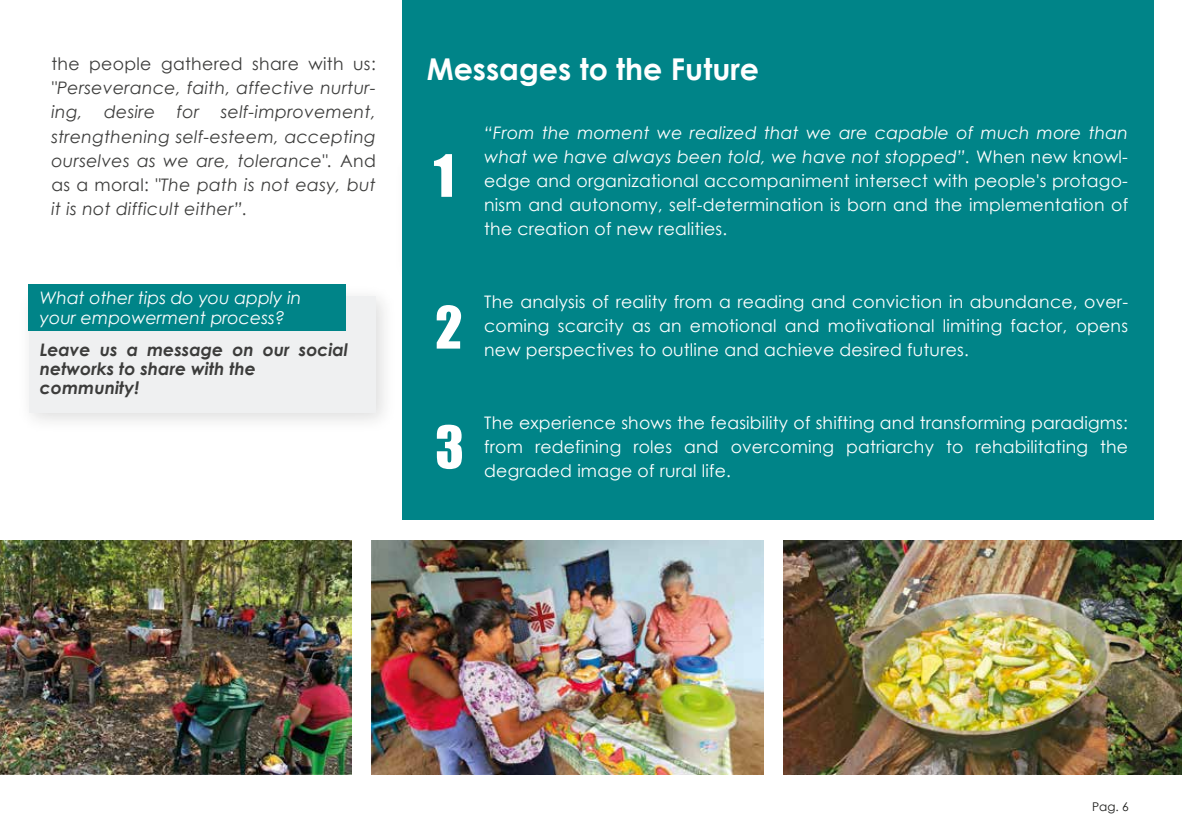
<style>
.page{position:relative;width:1182px;height:831px;background:#fff}
.page>*{position:absolute;margin:0;border:0;box-sizing:border-box;transform-origin:0 0}
.t1{font:54px "Impact";color:#fff}
.t2{font:700 30px "Century Gothic";color:#fff}
.t3{font:17.25px/24.2px "Century Gothic";letter-spacing:.01em;color:#fff;text-align:justify}
.t4{font:italic 17.25px/24.2px "Century Gothic";letter-spacing:.02em;color:#3c3c3b;text-align:justify}
.t5{font:italic 17.25px/20.7px "Century Gothic";color:#fff}
.t6{font:italic 700 17.25px/18.9px "Century Gothic";color:#3c3c3b}
.t7{font:17.25px "Century Gothic";letter-spacing:.02em;color:#3c3c3b}
.t8{font:12px "Century Gothic";color:#1d1d1b}
.s1{font-style:normal}
.s2{font-style:italic}
</style>
<div class="page">
<img style="left:372px;top:540px;width:392px;height:234px">
<img style="left:0;top:540px;width:352px;height:234px">
<img style="left:784px;top:540px;width:398px;height:234px">
<img style="left:28px;top:284px;width:356px;height:137px">
<div style="left:29px;top:296px;width:347px;height:116px;background:#eff0f1"></div>
<div style="left:29px;top:284px;width:317px;height:47px;background:#008488"></div>
<div style="left:402px;top:0;width:751px;height:519px;background:#008488"></div>
<p class="t7" style="left:51px;top:52px;width:326px">the people gathered share with us:</p>
<p class="t4" style="left:51px;top:76px;width:326px">"Perseverance, faith, affective nurtur&shy;ing, desire for self-improvement, strengthening self-esteem, accepting ourselves as we are, tolerance". <span class="s1">And as a moral:</span> "The path is not easy, but it is not difficult either”.</p>
<p class="t5" style="left:40px;top:286px;width:263px">What other tips do you apply in your empowerment process?</p>
<p class="t6" style="left:40px;top:340px;width:310px">Leave us a message on our social networks to share with the community!</p>
<h2 class="t2" style="left:427px;top:46px;width:334px">Messages to the Future</h2>
<p class="t3" style="left:484px;top:120px;width:645px"><span class="s2">“From the moment we realized that we are capable of much more than what we have always been told, we have not stopped”.</span> When new knowl&shy;edge and organizational accompaniment intersect with people's protago&shy;nism and autonomy, self-determination is born and the implementation of the creation of new realities.</p>
<p class="t5" style="left:431px;top:148px;width:238px">What can be your choice of initiative?</p>
<h1 class="t1" style="left:434px;top:134px;width:22px">1</h1>
<h1 class="t1" style="left:435px;top:285px;width:29px">2</h1>
<h1 class="t1" style="left:435px;top:405px;width:30px">3</h1>
<p class="t3" style="left:484px;top:289px;width:645px">The analysis of reality from a reading and conviction in abundance, over&shy;coming scarcity as an emotional and motivational limiting factor, opens new perspectives to outline and achieve desired futures.</p>
<p class="t3" style="left:484px;top:410px;width:645px">The experience shows the feasibility of shifting and transforming paradigms: from redefining roles and overcoming patriarchy to rehabilitating the degraded image of rural life.</p>
<p class="t8" style="left:1092px;top:797px;width:38px">Pag. 6</p>
</div>
